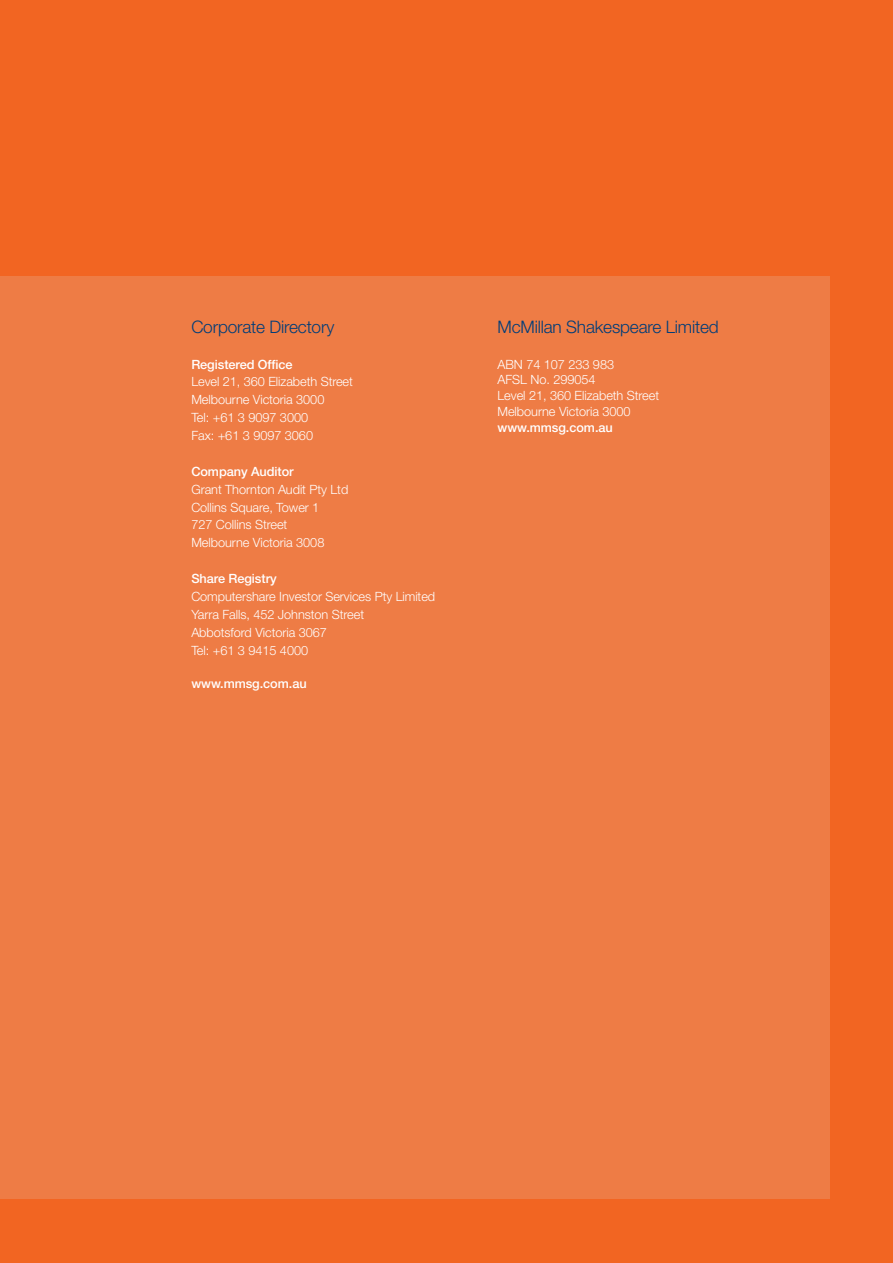
<style>
.page{position:relative;width:893px;height:1263px;background:#f26522}
.page>*{position:absolute;margin:0;border:0;box-sizing:border-box;transform-origin:0 0}
.t1{font:300 17.25px "Helvetica Neue";letter-spacing:-.01em;color:#003d79}
.ar_body_copy_01{font:300 12.75px/15.8px "Helvetica Neue";letter-spacing:-.005em;color:#fff}
.ar_body_copy_01-2{font:500 12.75px "Helvetica Neue";letter-spacing:-.005em;color:#fff}
.s1{font-weight:500}
</style>
<div class="page">
<div style="left:0;top:276px;width:829px;height:923px;background:#ee7c45"></div>
<p class="t1" style="left:191px;top:316px;width:144px">Corporate Directory</p>
<p class="ar_body_copy_01-2" style="left:191px;top:356px;width:103px">Registered Office</p>
<p class="ar_body_copy_01" style="left:191px;top:374px;width:163px">Level 21, 360 Elizabeth Street</p>
<p class="ar_body_copy_01" style="left:191px;top:392px;width:135px">Melbourne Victoria 3000</p>
<p class="ar_body_copy_01" style="left:191px;top:409px;width:118px">Tel: +61 3 9097 3000</p>
<p class="ar_body_copy_01" style="left:191px;top:427px;width:123px">Fax: +61 3 9097 3060</p>
<p class="ar_body_copy_01-2" style="left:191px;top:464px;width:104px">Company Auditor</p>
<p class="ar_body_copy_01" style="left:191px;top:481px;width:158px">Grant Thornton Audit Pty Ltd</p>
<p class="ar_body_copy_01" style="left:191px;top:499px;width:130px">Collins Square, Tower 1</p>
<p class="ar_body_copy_01" style="left:191px;top:517px;width:97px">727 Collins Street</p>
<p class="ar_body_copy_01" style="left:191px;top:535px;width:135px">Melbourne Victoria 3008</p>
<p class="ar_body_copy_01-2" style="left:191px;top:571px;width:87px">Share Registry</p>
<p class="ar_body_copy_01" style="left:191px;top:588px;width:245px">Computershare Investor Services Pty Limited</p>
<p class="ar_body_copy_01" style="left:191px;top:606px;width:174px">Yarra Falls, 452 Johnston Street</p>
<p class="ar_body_copy_01" style="left:191px;top:624px;width:137px">Abbotsford Victoria 3067</p>
<p class="ar_body_copy_01" style="left:191px;top:642px;width:118px">Tel: +61 3 9415 4000</p>
<p class="ar_body_copy_01-2" style="left:191px;top:676px;width:117px">www.mmsg.com.au</p>
<p class="t1" style="left:497px;top:316px;width:223px">McMillan Shakespeare Limited</p>
<p class="ar_body_copy_01" style="left:497px;top:356px;width:163px">ABN 74 107 233 983<br>AFSL No. 299054<br>Level 21, 360 Elizabeth Street<br>Melbourne Victoria 3000 <span class="s1">www.mmsg.com.au</span></p>
</div>
